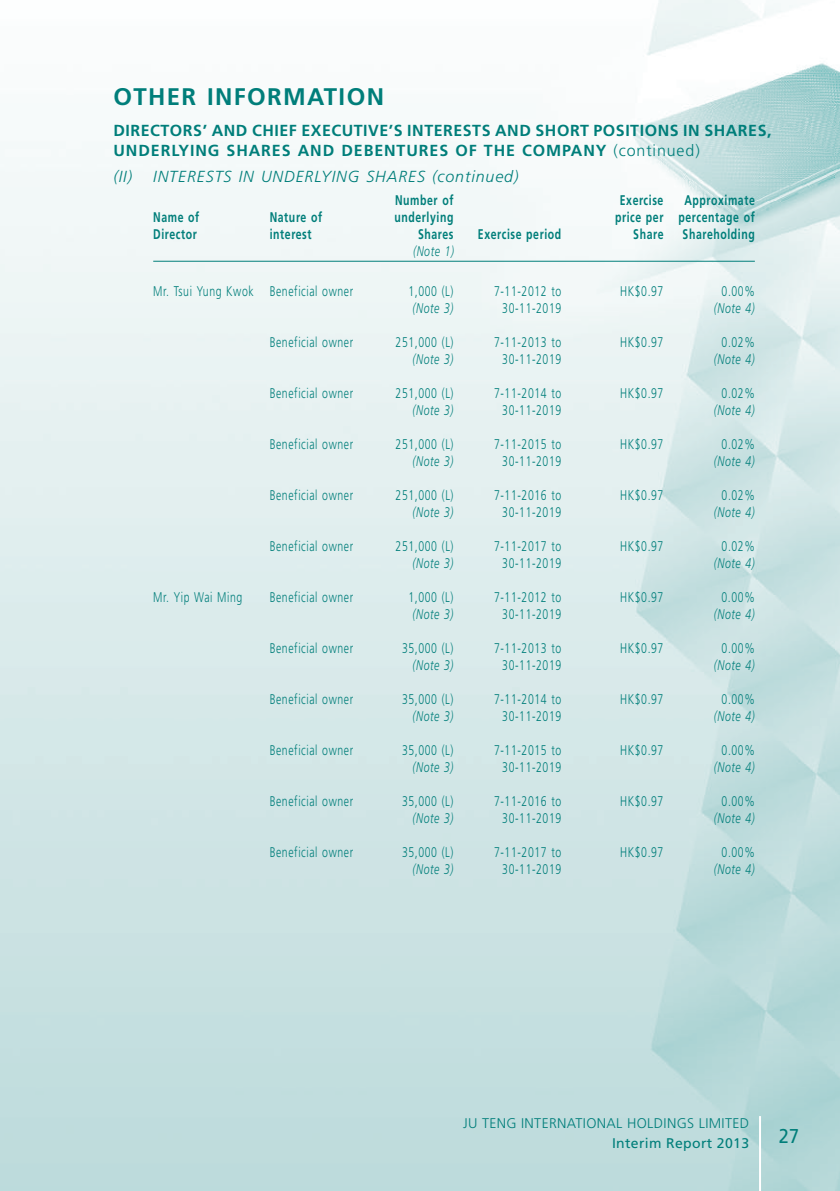
<style>
.page{position:relative;width:840px;height:1191px;background:#fff}
.page>*{position:absolute;margin:0;border:0;box-sizing:border-box;transform-origin:0 0}
.t1{font:700 24px "Frutiger LT Std";letter-spacing:.055em;color:#007e7a}
.t2{font:20px "Frutiger LT Std";color:#007e7a;scale:.9 1}
.t3{font:700 16px/20px "Frutiger LT Std";letter-spacing:.03em;color:#007e7a}
.t4{font:italic 300 16px "Frutiger LT Std";letter-spacing:.055em;color:#007e7a}
.t5{font:300 14px "Frutiger LT Std";letter-spacing:.055em;color:#007e7a;scale:.75 1}
.t6{font:italic 300 14px "Frutiger LT Std";letter-spacing:.055em;color:#007e7a;scale:.75 1}
.t7{font:700 14px "Frutiger LT Std";letter-spacing:.055em;color:#007e7a;scale:.75 1}
.t8{font:300 14px "Frutiger LT Std";letter-spacing:.025em;color:#007e7a}
.t9{font:14px "Frutiger LT Std";letter-spacing:.025em;color:#007e7a}
.s1{font-weight:300}
</style>
<div class="page">
<img style="left:0;top:0;width:839px;height:1191px">
<hr style="left:758px;top:1116px;width:2px;height:75px;background:#fff">
<hr style="left:153px;top:261px;width:601px;height:1px;background:#007e7a">
<h1 class="t1" style="left:113px;top:83px;width:272px">OTHER INFORMATION</h1>
<p class="t3" style="left:113px;top:121px;width:659px">DIRECTORS’ AND CHIEF EXECUTIVE’S INTERESTS AND SHORT POSITIONS IN SHARES,<br>UNDERLYING SHARES AND DEBENTURES OF THE COMPANY <span class="s1">(continued)</span></p>
<p class="t4" style="left:113px;top:167px;width:406px">(ii) INTERESTS IN UNDERLYING SHARES (continued)</p>
<p class="t7" style="left:395px;top:192px;width:79px">Number of</p>
<p class="t7" style="left:619px;top:192px;width:60px">Exercise</p>
<p class="t7" style="left:684px;top:192px;width:95px">Approximate</p>
<p class="t7" style="left:153px;top:209px;width:63px">Name of</p>
<p class="t7" style="left:269px;top:209px;width:71px">Nature of</p>
<p class="t7" style="left:394px;top:209px;width:80px">underlying</p>
<p class="t7" style="left:614px;top:209px;width:188px">price per percentage of</p>
<p class="t7" style="left:153px;top:226px;width:60px">Director</p>
<p class="t7" style="left:269px;top:226px;width:57px">interest</p>
<p class="t7" style="left:418px;top:226px;width:49px">Shares</p>
<p class="t7" style="left:477px;top:226px;width:113px">Exercise period</p>
<p class="t7" style="left:633px;top:226px;width:42px">Share</p>
<p class="t7" style="left:682px;top:226px;width:98px">Shareholding</p>
<p class="t6" style="left:413px;top:243px;width:56px">(Note 1)</p>
<p class="t5" style="left:153px;top:283px;width:268px">Mr. Tsui Yung Kwok Beneficial owner</p>
<p class="t5" style="left:408px;top:283px;width:61px">1,000 (L)</p>
<p class="t5" style="left:494px;top:283px;width:91px">7-11-2012 to</p>
<p class="t5" style="left:620px;top:283px;width:59px">HK$0.97</p>
<p class="t5" style="left:721px;top:283px;width:46px">0.00%</p>
<p class="t6" style="left:412px;top:300px;width:56px">(Note 3)</p>
<p class="t5" style="left:502px;top:300px;width:80px">30-11-2019</p>
<p class="t6" style="left:713px;top:300px;width:56px">(Note 4)</p>
<p class="t5" style="left:269px;top:334px;width:113px">Beneficial owner</p>
<p class="t5" style="left:395px;top:334px;width:79px">251,000 (L)</p>
<p class="t5" style="left:494px;top:334px;width:91px">7-11-2013 to</p>
<p class="t5" style="left:620px;top:334px;width:59px">HK$0.97</p>
<p class="t5" style="left:721px;top:334px;width:46px">0.02%</p>
<p class="t6" style="left:412px;top:351px;width:56px">(Note 3)</p>
<p class="t5" style="left:502px;top:351px;width:80px">30-11-2019</p>
<p class="t6" style="left:713px;top:351px;width:56px">(Note 4)</p>
<p class="t5" style="left:269px;top:385px;width:113px">Beneficial owner</p>
<p class="t5" style="left:395px;top:385px;width:79px">251,000 (L)</p>
<p class="t5" style="left:494px;top:385px;width:91px">7-11-2014 to</p>
<p class="t5" style="left:620px;top:385px;width:59px">HK$0.97</p>
<p class="t5" style="left:721px;top:385px;width:46px">0.02%</p>
<p class="t6" style="left:412px;top:402px;width:56px">(Note 3)</p>
<p class="t5" style="left:502px;top:402px;width:80px">30-11-2019</p>
<p class="t6" style="left:713px;top:402px;width:56px">(Note 4)</p>
<p class="t5" style="left:269px;top:436px;width:113px">Beneficial owner</p>
<p class="t5" style="left:395px;top:436px;width:79px">251,000 (L)</p>
<p class="t5" style="left:494px;top:436px;width:91px">7-11-2015 to</p>
<p class="t5" style="left:620px;top:436px;width:59px">HK$0.97</p>
<p class="t5" style="left:721px;top:436px;width:46px">0.02%</p>
<p class="t6" style="left:412px;top:453px;width:56px">(Note 3)</p>
<p class="t5" style="left:502px;top:453px;width:80px">30-11-2019</p>
<p class="t6" style="left:713px;top:453px;width:56px">(Note 4)</p>
<p class="t5" style="left:269px;top:487px;width:113px">Beneficial owner</p>
<p class="t5" style="left:395px;top:487px;width:79px">251,000 (L)</p>
<p class="t5" style="left:494px;top:487px;width:91px">7-11-2016 to</p>
<p class="t5" style="left:620px;top:487px;width:59px">HK$0.97</p>
<p class="t5" style="left:721px;top:487px;width:46px">0.02%</p>
<p class="t6" style="left:412px;top:504px;width:56px">(Note 3)</p>
<p class="t5" style="left:502px;top:504px;width:80px">30-11-2019</p>
<p class="t6" style="left:713px;top:504px;width:56px">(Note 4)</p>
<p class="t5" style="left:269px;top:538px;width:113px">Beneficial owner</p>
<p class="t5" style="left:395px;top:538px;width:79px">251,000 (L)</p>
<p class="t5" style="left:494px;top:538px;width:91px">7-11-2017 to</p>
<p class="t5" style="left:620px;top:538px;width:59px">HK$0.97</p>
<p class="t5" style="left:721px;top:538px;width:46px">0.02%</p>
<p class="t6" style="left:412px;top:555px;width:56px">(Note 3)</p>
<p class="t5" style="left:502px;top:555px;width:80px">30-11-2019</p>
<p class="t6" style="left:713px;top:555px;width:56px">(Note 4)</p>
<p class="t5" style="left:153px;top:589px;width:120px">Mr. Yip Wai Ming</p>
<p class="t5" style="left:269px;top:589px;width:113px">Beneficial owner</p>
<p class="t5" style="left:408px;top:589px;width:61px">1,000 (L)</p>
<p class="t5" style="left:494px;top:589px;width:91px">7-11-2012 to</p>
<p class="t5" style="left:620px;top:589px;width:59px">HK$0.97</p>
<p class="t5" style="left:721px;top:589px;width:46px">0.00%</p>
<p class="t6" style="left:412px;top:606px;width:56px">(Note 3)</p>
<p class="t5" style="left:502px;top:606px;width:80px">30-11-2019</p>
<p class="t6" style="left:713px;top:606px;width:56px">(Note 4)</p>
<p class="t5" style="left:269px;top:640px;width:113px">Beneficial owner</p>
<p class="t5" style="left:402px;top:640px;width:70px">35,000 (L)</p>
<p class="t5" style="left:494px;top:640px;width:91px">7-11-2013 to</p>
<p class="t5" style="left:620px;top:640px;width:59px">HK$0.97</p>
<p class="t5" style="left:721px;top:640px;width:46px">0.00%</p>
<p class="t6" style="left:412px;top:657px;width:56px">(Note 3)</p>
<p class="t5" style="left:502px;top:657px;width:80px">30-11-2019</p>
<p class="t6" style="left:713px;top:657px;width:56px">(Note 4)</p>
<p class="t5" style="left:269px;top:691px;width:113px">Beneficial owner</p>
<p class="t5" style="left:402px;top:691px;width:70px">35,000 (L)</p>
<p class="t5" style="left:494px;top:691px;width:91px">7-11-2014 to</p>
<p class="t5" style="left:620px;top:691px;width:59px">HK$0.97</p>
<p class="t5" style="left:721px;top:691px;width:46px">0.00%</p>
<p class="t6" style="left:412px;top:708px;width:56px">(Note 3)</p>
<p class="t5" style="left:502px;top:708px;width:80px">30-11-2019</p>
<p class="t6" style="left:713px;top:708px;width:56px">(Note 4)</p>
<p class="t5" style="left:269px;top:742px;width:113px">Beneficial owner</p>
<p class="t5" style="left:402px;top:742px;width:70px">35,000 (L)</p>
<p class="t5" style="left:494px;top:742px;width:91px">7-11-2015 to</p>
<p class="t5" style="left:620px;top:742px;width:59px">HK$0.97</p>
<p class="t5" style="left:721px;top:742px;width:46px">0.00%</p>
<p class="t6" style="left:412px;top:759px;width:56px">(Note 3)</p>
<p class="t5" style="left:502px;top:759px;width:80px">30-11-2019</p>
<p class="t6" style="left:713px;top:759px;width:56px">(Note 4)</p>
<p class="t5" style="left:269px;top:793px;width:113px">Beneficial owner</p>
<p class="t5" style="left:402px;top:793px;width:70px">35,000 (L)</p>
<p class="t5" style="left:494px;top:793px;width:91px">7-11-2016 to</p>
<p class="t5" style="left:620px;top:793px;width:59px">HK$0.97</p>
<p class="t5" style="left:721px;top:793px;width:46px">0.00%</p>
<p class="t6" style="left:412px;top:810px;width:56px">(Note 3)</p>
<p class="t5" style="left:502px;top:810px;width:80px">30-11-2019</p>
<p class="t6" style="left:713px;top:810px;width:56px">(Note 4)</p>
<p class="t5" style="left:269px;top:844px;width:113px">Beneficial owner</p>
<p class="t5" style="left:402px;top:844px;width:70px">35,000 (L)</p>
<p class="t5" style="left:494px;top:844px;width:91px">7-11-2017 to</p>
<p class="t5" style="left:620px;top:844px;width:59px">HK$0.97</p>
<p class="t5" style="left:721px;top:844px;width:46px">0.00%</p>
<p class="t6" style="left:412px;top:861px;width:56px">(Note 3)</p>
<p class="t5" style="left:502px;top:861px;width:80px">30-11-2019</p>
<p class="t6" style="left:713px;top:861px;width:56px">(Note 4)</p>
<p class="t8" style="left:463px;top:1115px;width:287px">JU TENG INTERNATIONAL HOLDINGS LIMITED</p>
<p class="t9" style="left:611px;top:1134px;width:139px">Interim Report 2013</p>
<h2 class="t2" style="left:778px;top:1124px;width:21px">27</h2>
</div>
